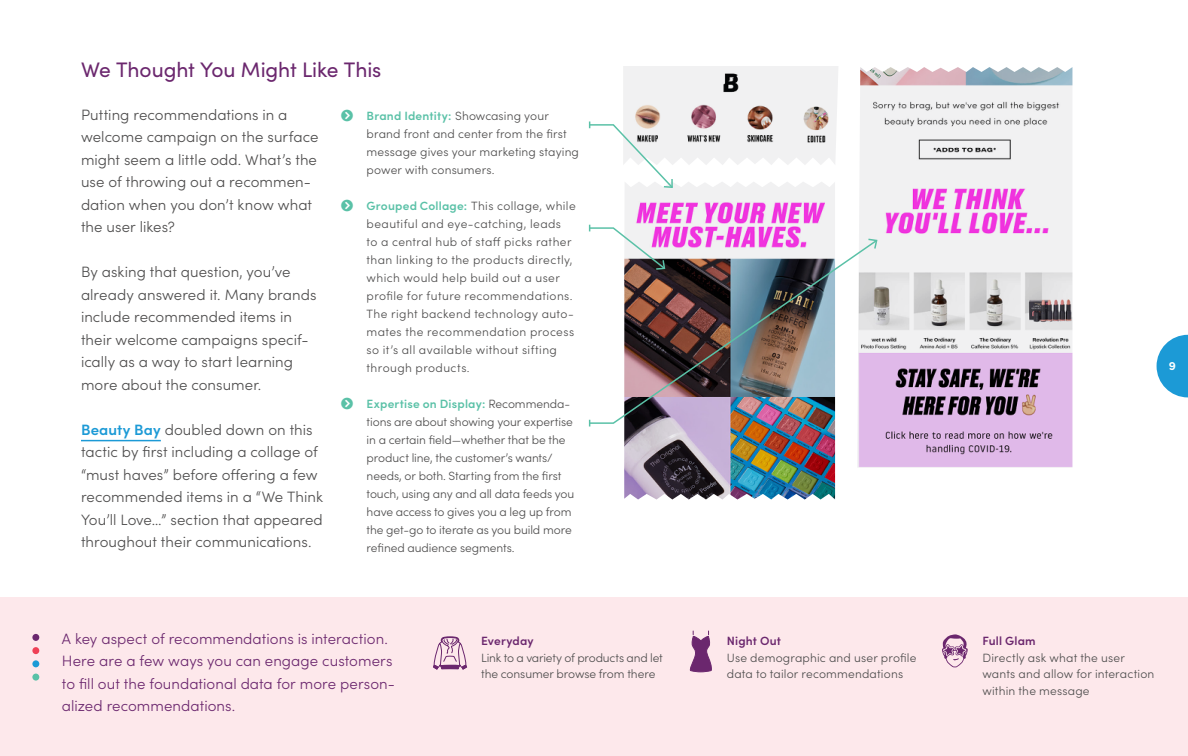
<style>
.page{position:relative;width:1188px;height:756px;background:#fff}
.page>*{position:absolute;margin:0;border:0;box-sizing:border-box;transform-origin:0 0}
.t1{font:21px "Sofia Pro";letter-spacing:-.005em;color:#6b276e}
.t2{font:300 15px/22.5px "Sofia Pro";letter-spacing:.005em;color:#4e4d4d}
.t3{font:300 15px/22.5px "Sofia Pro";letter-spacing:.005em;color:#6b276e}
.t4{font:300 12px/18px "Sofia Pro";letter-spacing:.035em;color:#4e4d4d}
.t5{font:300 12px/18px "Sofia Pro";letter-spacing:-.005em;color:#4e4d4d}
.t6{font:300 12px/18px "Sofia Pro";letter-spacing:.015em;color:#4e4d4d}
.t7{font:300 12px/16.5px "Sofia Pro";letter-spacing:-.01em;color:#4e4d4d}
.t8{font:600 12px "Sofia Pro";letter-spacing:.015em;color:#6b276e}
.t9{font:700 12px "Sofia Pro";color:#fff}
.s1{font-weight:600;color:#1c9ad6}
.s2{font-weight:600;color:#5ac1a7}
</style>
<div class="page">
<hr style="left:81px;top:440px;width:80px;height:1px;background:#1c9ad6">
<img style="left:857px;top:67px;width:215px;height:401px">
<img style="left:624px;top:189px;width:211px;height:311px">
<svg style="left:588px;top:66px;width:250px;height:123px"></svg>
<img style="left:588px;top:238px;width:291px;height:187px">
<svg style="left:867px;top:238px;width:11px;height:12px"></svg>
<svg style="left:588px;top:225px;width:79px;height:46px"></svg>
<div style="left:0;top:597px;width:1188px;height:159px;background:#fde8eb"></div>
<div style="left:32px;top:634px;width:7px;height:7px;background:#6b276e;border-radius:50%"></div>
<div style="left:32px;top:647px;width:7px;height:7px;background:#ef4056;border-radius:50%"></div>
<div style="left:32px;top:660px;width:7px;height:7px;background:#1c9ad6;border-radius:50%"></div>
<div style="left:32px;top:674px;width:7px;height:7px;background:#5ac1a7;border-radius:50%"></div>
<svg style="left:942px;top:634px;width:26px;height:33px"></svg>
<svg style="left:690px;top:631px;width:22px;height:41px"></svg>
<svg style="left:433px;top:636px;width:34px;height:34px"></svg>
<svg style="left:1157px;top:335px;width:31px;height:62px"></svg>
<h1 class="t1" style="left:81px;top:54px;width:302px">We Thought You Might Like This</h1>
<p class="t2" style="left:81px;top:102px;width:239px">Putting recommendations in a welcome campaign on the surface might seem a little odd. What’s the use of throwing out a recommen&shy;dation when you don’t know what the user likes?</p>
<p class="t2" style="left:81px;top:260px;width:237px">By asking that question, you’ve already answered it. Many brands include recommended items in their welcome campaigns specif&shy;ically as a way to start learning more about the consumer.</p>
<p class="t2" style="left:81px;top:417px;width:243px"><span class="s1">Beauty Bay</span> doubled down on this tactic by first including a collage of “must haves” before offering a few recommended items in a “We Think You’ll Love…” section that appeared throughout their communications.</p>
<p class="t6" style="left:367px;top:106px;width:214px"><span class="s2">Brand Identity:</span> Showcasing your brand front and center from the first message gives your marketing staying power with consumers.</p>
<p class="t4" style="left:367px;top:196px;width:211px"><span class="s2">Grouped Collage:</span> This collage, while beautiful and eye-catching, leads<br>to a central hub of staff picks rather than linking to the products directly, which would help build out a user profile for future recommendations.<br>The right backend technology auto&shy;mates the recommendation process so it’s all available without sifting through products.</p>
<p class="t5" style="left:367px;top:394px;width:209px"><span class="s2">Expertise on Display:</span> Recommenda&shy;tions are about showing your expertise in a certain field—whether that be the product line, the customer’s wants/ needs, or both. Starting from the first touch, using any and all data feeds you have access to gives you a leg up from the get-go to iterate as you build more refined audience segments.</p>
<p class="t3" style="left:62px;top:626px;width:335px">A key aspect of recommendations is interaction.<br>Here are a few ways you can engage customers to fill out the foundational data for more person&shy;alized recommendations.</p>
<p class="t8" style="left:481px;top:632px;width:54px">Everyday</p>
<p class="t7" style="left:481px;top:648px;width:183px">Link to a variety of products and let the consumer browse from there</p>
<p class="t8" style="left:727px;top:632px;width:56px">Night Out</p>
<p class="t6" style="left:727px;top:648px;width:191px;line-height:16.5px">Use demographic and user profile data to tailor recommendations</p>
<p class="t9" style="left:1169px;top:357px;width:9px">9</p>
<p class="t8" style="left:982px;top:632px;width:55px">Full Glam</p>
<p class="t6" style="left:982px;top:648px;width:173px;line-height:16.5px">Directly ask what the user wants and allow for interaction within the message</p>
</div>
